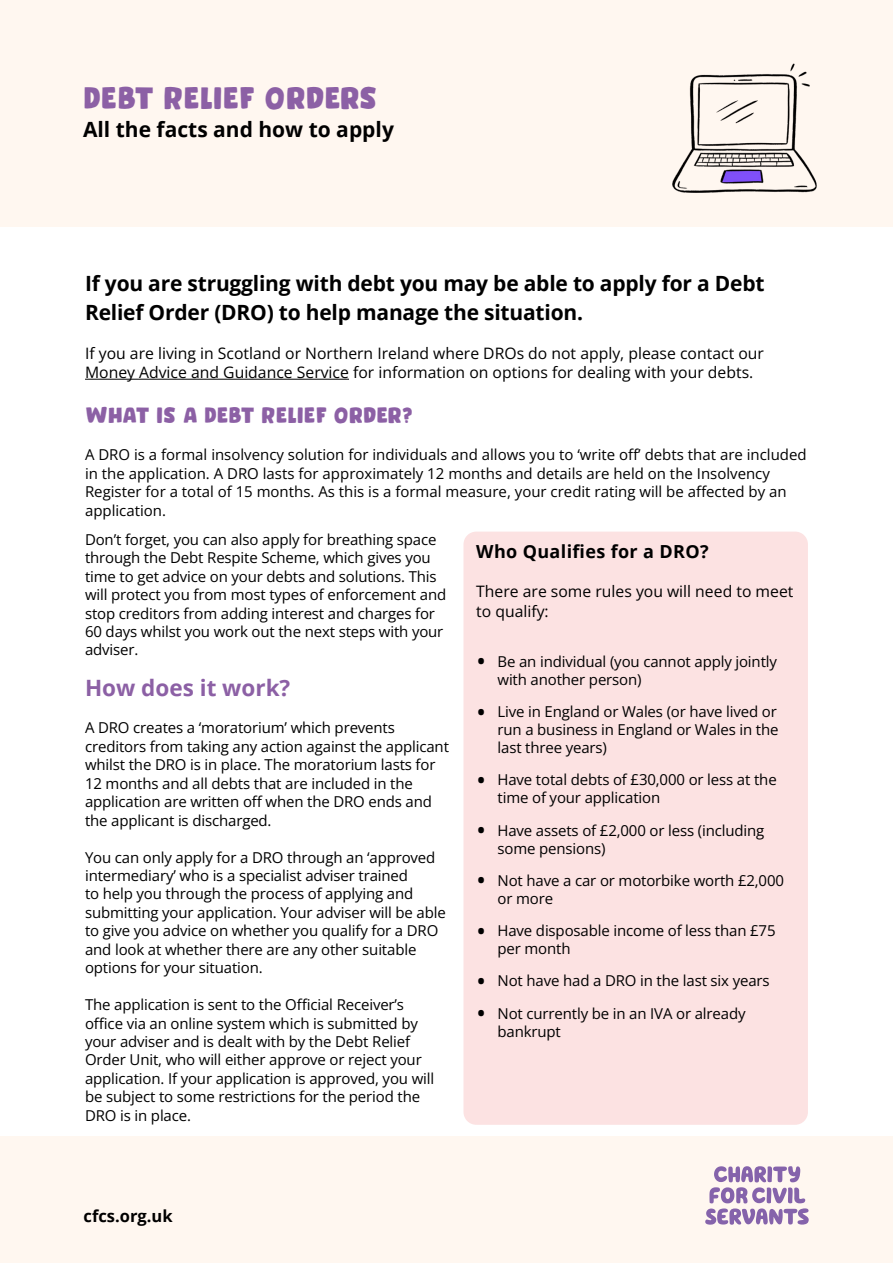
<style>
.page{position:relative;width:893px;height:1263px;background:#fff}
.page>*{position:absolute;margin:0;border:0;box-sizing:border-box;transform-origin:0 0}
.t1{font:31.5px "Mind Boggle";color:#8c60a5}
.t2{font:22.5px "Mind Boggle";color:#8c60a5}
.t3{font:700 22.5px "Open Sans";color:#8c60a5}
.t4{font:700 21px/28.5px "Open Sans";letter-spacing:-.01em;color:#000}
.t5{font:700 18px "Open Sans";letter-spacing:.02em;color:#000}
.t6{font:700 16.5px "Open Sans";color:#000}
.t7{font:15.75px/19.5px "Open Sans";color:#000}
.t8{font:15px/18.5px "Open Sans";letter-spacing:-.01em;color:#000}
.s1{font-size:27px}
</style>
<div class="page">
<hr style="left:85px;top:379px;width:264px;height:1px;background:#000">
<div style="left:463px;top:532px;width:345px;height:593px;background:#fce2e2;border-radius:13px"></div>
<div style="left:0;top:1136px;width:893px;height:127px;background:#fff7f0"></div>
<svg style="left:705px;top:1166px;width:104px;height:59px"></svg>
<div style="left:0;top:0;width:893px;height:227px;background:#fff7f0"></div>
<h1 class="t1" style="left:83px;top:79px;width:296px">DEBT RELIEF ORDERS</h1>
<h3 class="t4" style="left:83px;top:115px;width:312px">All the facts and how to apply</h3>
<h3 class="t4" style="left:85px;top:269px;width:681px">If you are struggling with debt you may be able to apply for a Debt<br>Relief Order (DRO) to help manage the situation.</h3>
<p class="t7" style="left:85px;top:343px;width:680px">If you are living in Scotland or Northern Ireland where DROs do not apply, please contact our<br>Money Advice and Guidance Service for information on options for dealing with your debts.</p>
<h2 class="t2" style="left:85px;top:402px;width:330px">WHAT IS A DEBT RELIEF ORDER?</h2>
<p class="t8" style="left:85px;top:445px;width:723px">A DRO is a formal insolvency solution for individuals and allows you to ‘write off’ debts that are included in the application. A DRO lasts for approximately 12 months and details are held on the Insolvency Register for a total of 15 months. As this is a formal measure, your credit rating will be affected by an application.</p>
<p class="t5" style="left:476px;top:539px;width:234px">Who Qualifies for a DRO?</p>
<p class="t7" style="left:476px;top:581px;width:319px">There are some rules you will need to meet to qualify:</p>
<p class="t8" style="left:497px;top:652px;width:281px;line-height:18px;text-indent:-21px"><span class="s1">•</span> Be an individual (you cannot apply jointly with another person)</p>
<p class="t8" style="left:497px;top:702px;width:283px;line-height:18px;text-indent:-21px"><span class="s1">•</span> Live in England or Wales (or have lived or run a business in England or Wales in the last three years)</p>
<p class="t8" style="left:497px;top:771px;width:281px;line-height:18px;text-indent:-21px"><span class="s1">•</span> Have total debts of £30,000 or less at the time of your application</p>
<p class="t8" style="left:497px;top:821px;width:268px;line-height:18px;text-indent:-21px"><span class="s1">•</span> Have assets of £2,000 or less (including some pensions)</p>
<p class="t8" style="left:497px;top:871px;width:288px;line-height:18px;text-indent:-21px"><span class="s1">•</span> Not have a car or motorbike worth £2,000 or more</p>
<p class="t8" style="left:497px;top:921px;width:280px;line-height:18px;text-indent:-21px"><span class="s1">•</span> Have disposable income of less than £75 per month</p>
<p class="t8" style="left:476px;top:971px;width:295px"><span class="s1">•</span> Not have had a DRO in the last six years</p>
<p class="t8" style="left:497px;top:1004px;width:250px;line-height:18px;text-indent:-21px"><span class="s1">•</span> Not currently be in an IVA or already bankrupt</p>
<p class="t8" style="left:85px;top:530px;width:363px">Don’t forget, you can also apply for breathing space through the Debt Respite Scheme, which gives you time to get advice on your debts and solutions. This will protect you from most types of enforcement and stop creditors from adding interest and charges for 60 days whilst you work out the next steps with your adviser.</p>
<h2 class="t3" style="left:85px;top:672px;width:207px">How does it work?</h2>
<p class="t8" style="left:85px;top:718px;width:365px">A DRO creates a ‘moratorium’ which prevents creditors from taking any action against the applicant whilst the DRO is in place. The moratorium lasts for 12 months and all debts that are included in the application are written off when the DRO ends and the applicant is discharged.</p>
<p class="t8" style="left:85px;top:847px;width:362px">You can only apply for a DRO through an ‘approved intermediary’ who is a specialist adviser trained<br>to help you through the process of applying and submitting your application. Your adviser will be able to give you advice on whether you qualify for a DRO and look at whether there are any other suitable options for your situation.</p>
<p class="t8" style="left:85px;top:995px;width:351px">The application is sent to the Official Receiver’s office via an online system which is submitted by your adviser and is dealt with by the Debt Relief Order Unit, who will either approve or reject your application. If your application is approved, you will be subject to some restrictions for the period the DRO is in place.</p>
<p class="t6" style="left:84px;top:1204px;width:91px">cfcs.org.uk</p>
</div>
